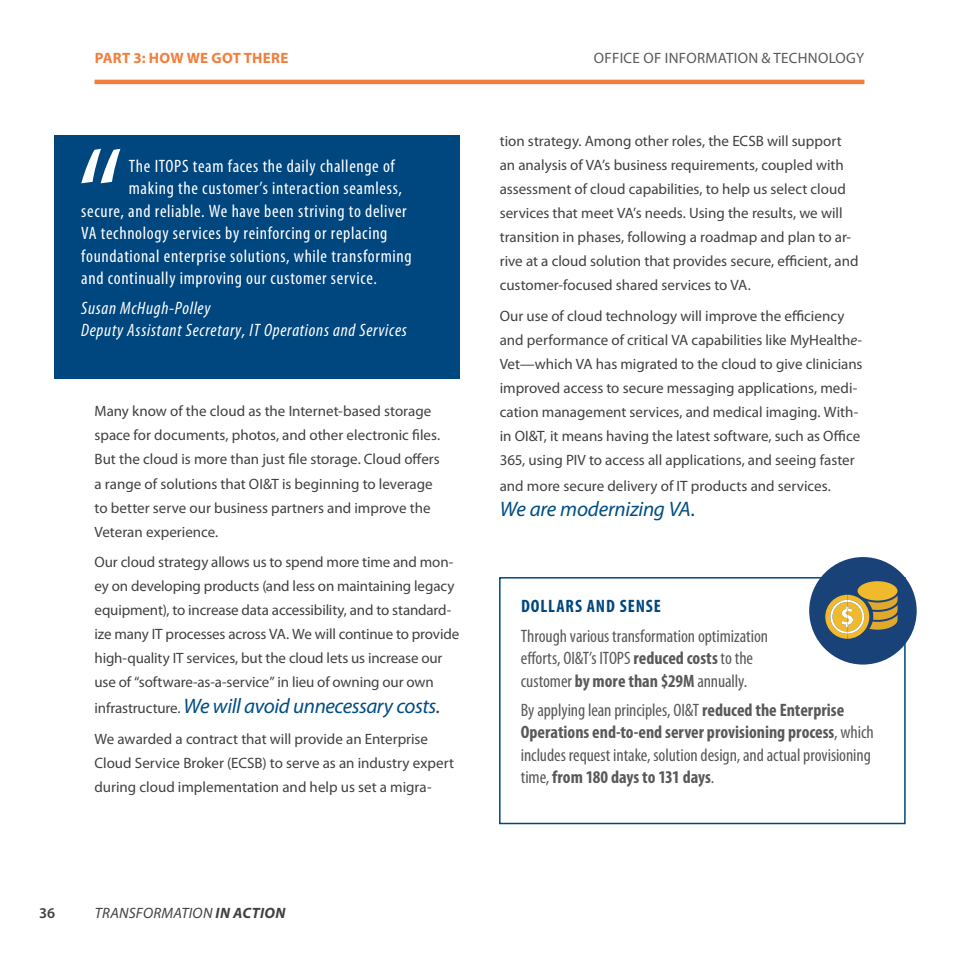
<style>
.page{position:relative;width:959px;height:959px;background:#fff}
.page>*{position:absolute;margin:0;border:0;box-sizing:border-box;transform-origin:0 0}
.Callout_Text_-_Small{font:condensed 145.65px "Myriad Pro";color:#fff}
.t1{font:italic 21px "Myriad Pro";letter-spacing:-.02em;color:#004d84}
.Callout_Text_-_Small-2{font:condensed 18px/22.5px "Myriad Pro";letter-spacing:-.005em;color:#58595b}
.Callout_Text_-_Small-3{font:condensed 18px/22.5px "Myriad Pro";letter-spacing:.035em;color:#fff}
.Callout_Text_-_Small-4{font:italic condensed 18px/22.5px "Myriad Pro";letter-spacing:.04em;color:#fff}
.Callout_Text_-_Small-5{font:700 condensed 18px "Myriad Pro";letter-spacing:.05em;color:#00467f}
.t2{font:15px/24px "Myriad Pro";color:#414042}
.t3{font:15px "Myriad Pro";letter-spacing:.02em;color:#58595b}
.t4{font:italic 15px "Myriad Pro";letter-spacing:.02em;color:#414042}
.t5{font:700 15px "Myriad Pro";letter-spacing:.02em;color:#f47d3b}
.t6{font:600 15px "Myriad Pro";color:#414042}
.s1{font-style:normal;font-size:15px;color:#414042}
.s2{color:#414042}
.s3{font-style:italic}
.s4{font-weight:700}
</style>
<div class="page">
<hr style="left:94px;top:80px;width:770px;height:4px;background:#f47d3b">
<div style="left:54px;top:135px;width:405px;height:243px;background:#00467f"></div>
<div style="left:499px;top:577px;width:406px;height:247px;border:2px solid #00467f"></div>
<div style="left:809px;top:557px;width:107px;height:107px;background:#194378;border-radius:50%"></div>
<div style="left:857px;top:581px;width:40px;height:19px;background:#f1b92c;border-radius:50%"></div>
<svg style="left:825px;top:594px;width:72px;height:44px"></svg>
<p class="t5" style="left:95px;top:49px;width:195px">PART 3: HOW WE GOT THERE</p>
<p class="t3" style="left:594px;top:49px;width:272px">OFFICE OF INFORMATION &amp; TECHNOLOGY</p>
<p class="Callout_Text_-_Small" style="left:78px;top:112px;width:46px">“</p>
<p class="Callout_Text_-_Small-3" style="left:129px;top:154px;width:275px">The ITOPS team faces the daily challenge of making the customer’s interaction seamless,</p>
<p class="Callout_Text_-_Small-3" style="left:81px;top:199px;width:332px">secure, and reliable. We have been striving to deliver VA technology services by reinforcing or replacing foundational enterprise solutions, while transforming and continually improving our customer service.</p>
<p class="Callout_Text_-_Small-4" style="left:81px;top:296px;width:327px">Susan McHugh-Polley<br>Deputy Assistant Secretary, IT Operations and Services</p>
<p class="t2" style="left:94px;top:399px;width:347px">Many know of the cloud as the Internet-based storage space for documents, photos, and other electronic files.<br>But the cloud is more than just file storage. Cloud offers a range of solutions that OI&amp;T is beginning to leverage to better serve our business partners and improve the Veteran experience.</p>
<p class="t2" style="left:94px;top:550px;width:366px">Our cloud strategy allows us to spend more time and mon&shy;ey on developing products (and less on maintaining legacy equipment), to increase data accessibility, and to standard&shy;ize many IT processes across VA. We will continue to provide high-quality IT services, but the cloud lets us increase our use of “software-as-a-service” in lieu of owning our own</p>
<p class="t1" style="left:94px;top:692px;width:347px"><span class="s1">infrastructure.</span> We will avoid unnecessary costs<span class="s2">.</span></p>
<p class="t2" style="left:94px;top:726px;width:361px">We awarded a contract that will provide an Enterprise<br>Cloud Service Broker (ECSB) to serve as an industry expert during cloud implementation and help us set a migra-</p>
<p class="t2" style="left:500px;top:129px;width:360px">tion strategy. Among other roles, the ECSB will support an analysis of VA’s business requirements, coupled with assessment of cloud capabilities, to help us select cloud services that meet VA’s needs. Using the results, we will transition in phases, following a roadmap and plan to ar&shy;rive at a cloud solution that provides secure, efficient, and customer-focused shared services to VA.</p>
<p class="t2" style="left:499px;top:304px;width:364px">Our use of cloud technology will improve the efficiency and performance of critical VA capabilities like MyHealth<span class="s3">e-</span>Vet—which VA has migrated to the cloud to give clinicians improved access to secure messaging applications, medi&shy;cation management services, and medical imaging. With&shy;in OI&amp;T, it means having the latest software, such as Office 365, using PIV to access all applications, and seeing faster</p>
<p class="t2" style="left:500px;top:473px;width:332px">and more secure delivery of IT products and services.</p>
<p class="t1" style="left:500px;top:496px;width:197px">We are modernizing VA.</p>
<p class="Callout_Text_-_Small-5" style="left:521px;top:595px;width:141px">DOLLARS AND SENSE</p>
<p class="Callout_Text_-_Small-2" style="left:521px;top:624px;width:249px">Through various transformation optimization efforts, OI&amp;T’s ITOPS <span class="s4">reduced costs</span> to the customer <span class="s4">by more than $29M</span> annually.</p>
<p class="Callout_Text_-_Small-2" style="left:521px;top:698px;width:354px">By applying lean principles, OI&amp;T <span class="s4">reduced the Enterprise Operations end-to-end server provisioning process</span>, which includes request intake, solution design, and actual provisioning time, <span class="s4">from 180 days to 131 days</span>.</p>
<p class="t6" style="left:39px;top:903px;width:18px">36</p>
<p class="t4" style="left:95px;top:903px;width:192px">TRANSFORMATION <span class="s4">IN ACTION</span></p>
</div>
